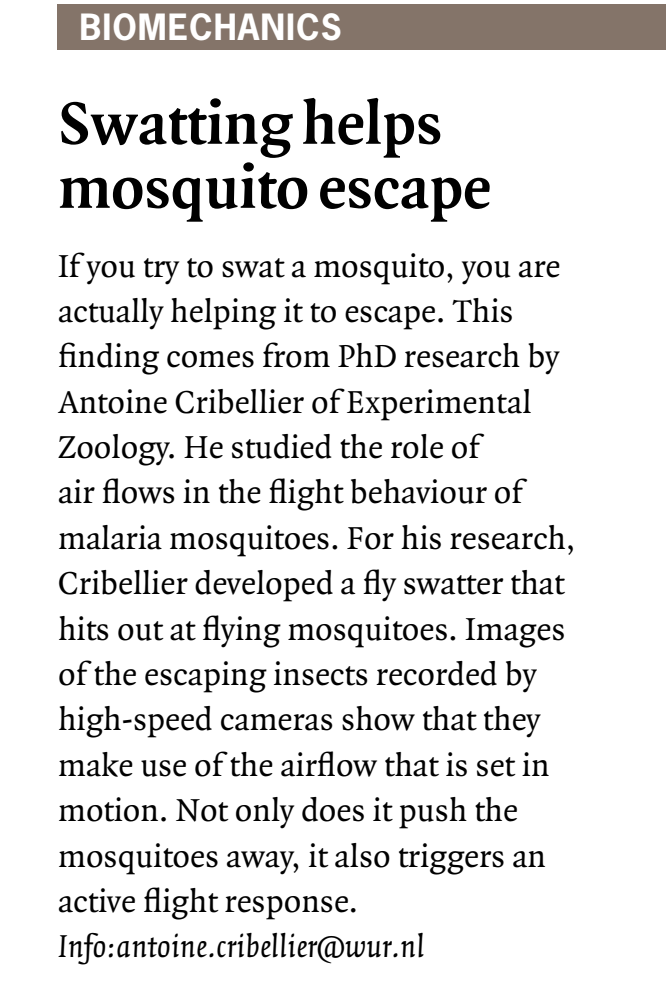
<style>
.page{position:relative;width:666px;height:994px;background:#fff}
.page>*{position:absolute;margin:0;border:0;box-sizing:border-box;transform-origin:0 0}
.kop_2_kortjes{font:700 64px/64px "Quadraat OT";color:#000}
.body_UK_niet_afbr{font:34px/45.2px "Quadraat OT";color:#000}
.body_UK{font:italic 34px "Quadraat OT";color:#000}
.Rubriekbalk{font:700 34px "News Gothic Std";letter-spacing:.03em;color:#fff}
</style>
<div class="page">
<div style="left:57px;top:4px;width:609px;height:46px;background:#847469"></div>
<p class="Rubriekbalk" style="left:79px;top:5px;width:264px">BIOMECHANICS</p>
<p class="kop_2_kortjes" style="left:58px;top:91px;width:434px">Swatting helps mosquito escape</p>
<p class="body_UK_niet_afbr" style="left:58px;top:244px;width:519px">If you try to swat a mosquito, you are actually helping it to escape. This finding comes from PhD research by Antoine Cribellier of Experimental Zoology. He studied the role of<br>air flows in the flight behaviour of malaria mosquitoes. For his research, Cribellier developed a fly swatter that hits out at flying mosquitoes. Images of the escaping insects recorded by high-speed cameras show that they make use of the airflow that is set in motion. Not only does it push the mosquitoes away, it also triggers an active flight response.</p>
<p class="body_UK" style="left:58px;top:928px;width:368px">Info:antoine.cribellier@wur.nl</p>
</div>
